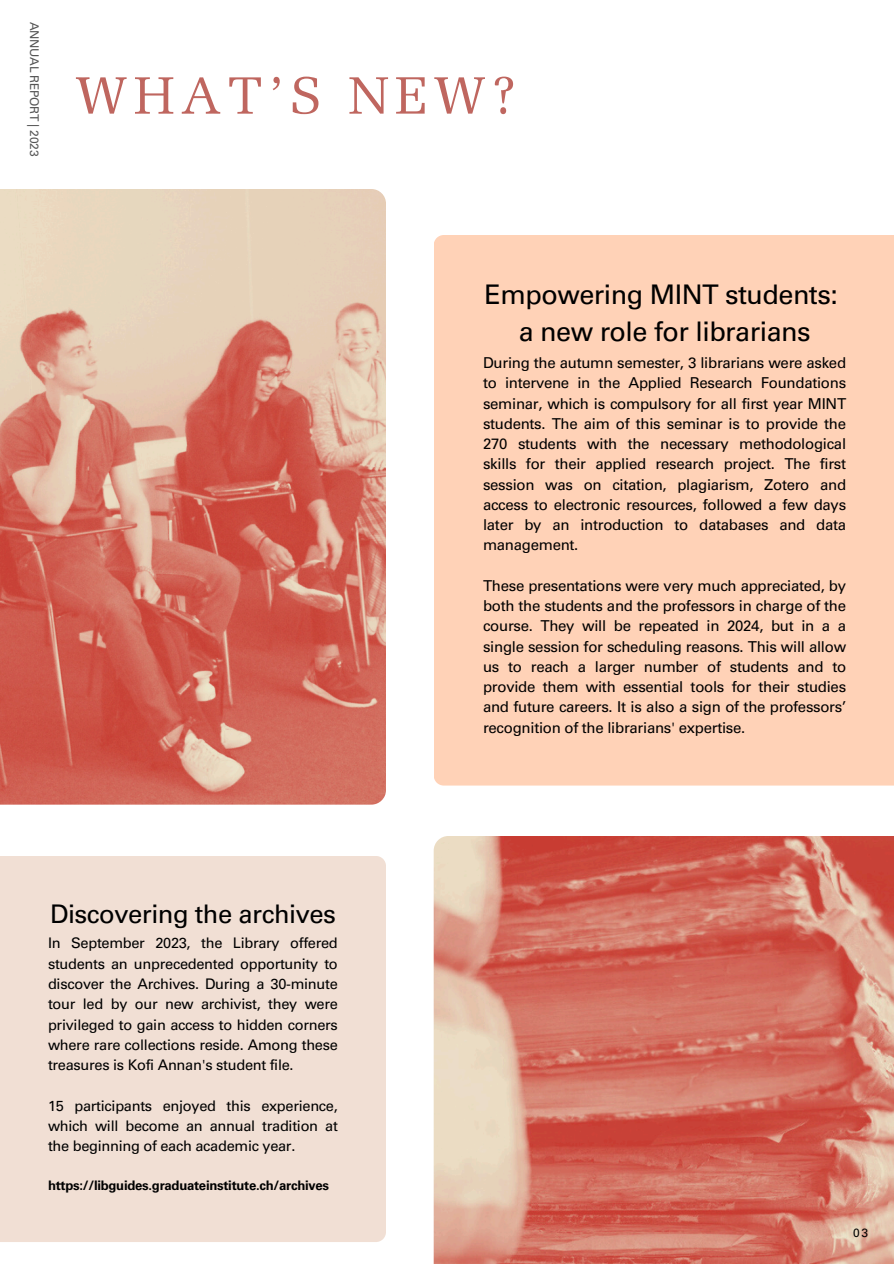
<style>
.page{position:relative;width:894px;height:1264px;background:#fff}
.page>*{position:absolute;margin:0;border:0;box-sizing:border-box;transform-origin:0 0}
.t1{font:52.5px "Melior LT Std";letter-spacing:.115em;color:#bf665f}
.t2{font:27px/37.2px "Univers LT Std";letter-spacing:-.02em;color:#000;text-align:center}
.t3{font:25.65px "Univers LT Std";letter-spacing:-.02em;color:#000}
.t4{font:15px/20.2px "Univers LT Std";letter-spacing:-.02em;color:#000;text-align:justify}
.t5{font:14.55px/20.2px "Univers LT Std";letter-spacing:-.02em;color:#000;text-align:justify}
.t6{font:700 13.05px "Univers LT Std";letter-spacing:-.02em;color:#000}
.t7{font:12px "Univers LT Std";letter-spacing:-.02em;color:#545454}
.t8{font:12px "Univers LT Std";color:#000}
</style>
<div class="page">
<img style="left:0;top:189px;width:385px;height:615px">
<div style="left:0;top:856px;width:385px;height:385px;background:#f1dfd4"></div>
<img style="left:433px;top:836px;width:460px;height:427px">
<div style="left:434px;top:235px;width:459px;height:550px;background:#ffd2b7"></div>
<p class="t7" style="left:39px;top:22px;width:136px;rotate:90deg">ANNUAL REPORT | 2023</p>
<h3 class="t1" style="left:75px;top:74px;width:441px">WHAT’S NEW?</h3>
<h2 class="t2" style="left:484px;top:279px;width:355px">Empowering MINT students: a new role for librarians</h2>
<h2 class="t4" style="left:483px;top:354px;width:364px">During the autumn semester, 3 librarians were asked to intervene in the Applied Research Foundations seminar, which is compulsory for all first year MINT students. The aim of this seminar is to provide the 270 students with the necessary methodological skills for their applied research project. The first session was on citation, plagiarism, Zotero and access to electronic resources, followed a few days later by an introduction to databases and data management.</h2>
<h2 class="t4" style="left:483px;top:577px;width:364px">These presentations were very much appreciated, by both the students and the professors in charge of the course. They will be repeated in 2024, but in a a single session for scheduling reasons. This will allow us to reach a larger number of students and to provide them with essential tools for their studies and future careers. It is also a sign of the professors’ recognition of the librarians' expertise.</h2>
<p class="t3" style="left:50px;top:904px;width:287px">Discovering the archives</p>
<p class="t5" style="left:48px;top:935px;width:291px">In September 2023, the Library offered students an unprecedented opportunity to discover the Archives. During a 30-minute tour led by our new archivist, they were privileged to gain access to hidden corners where rare collections reside. Among these treasures is Kofi Annan's student file.</p>
<h2 class="t5" style="left:48px;top:1097px;width:291px">15 participants enjoyed this experience, which will become an annual tradition at the beginning of each academic year.</h2>
<h2 class="t6" style="left:48px;top:1180px;width:282px">https://libguides.graduateinstitute.ch/archives</h2>
<p class="t8" style="left:853px;top:1228px;width:16px">03</p>
</div>
